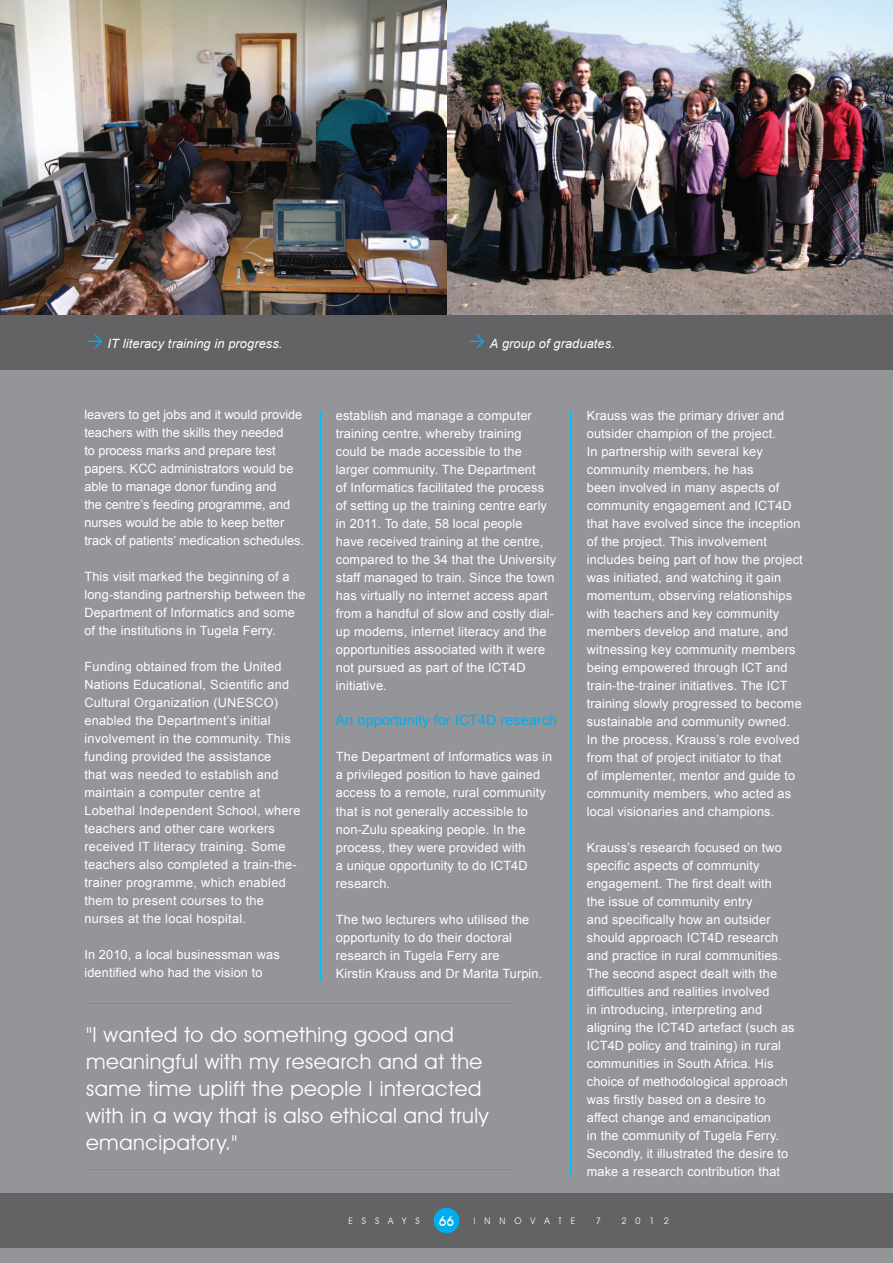
<style>
.page{position:relative;width:893px;height:1263px;background:#fff}
.page>*{position:absolute;margin:0;border:0;box-sizing:border-box;transform-origin:0 0}
.t1{font:21px/27px "Avant Garde IT Cby BT";letter-spacing:.025em;color:#fff}
.t2{font:14.25px "Arial";letter-spacing:.01em;color:#00aeef}
.t3{font:500 13.5px "Avant Garde IT Cby BT";color:#fff}
.t4{font:12.75px/18px "Arial";letter-spacing:.01em;color:#fff}
.t5{font:italic 12.75px "Arial";letter-spacing:.01em;color:#fff}
.t6{font:9px "Avant Garde IT Cby BT";letter-spacing:1em;color:#fff}
</style>
<div class="page">
<div style="left:0;top:370px;width:893px;height:893px;background:#939598"></div>
<div style="left:0;top:1193px;width:893px;height:54px;background:#636366"></div>
<hr style="left:320px;top:411px;width:1px;height:569px;background:#00baf1">
<hr style="left:570px;top:411px;width:1px;height:764px;background:#00baf1">
<hr style="left:85px;top:1003px;width:429px;height:1px;background:#00baf1">
<hr style="left:85px;top:1169px;width:429px;height:1px;background:#00baf1">
<img style="left:0;top:0;width:893px;height:316px">
<div style="left:0;top:316px;width:893px;height:54px;background:#636366"></div>
<div style="left:434px;top:1208px;width:25px;height:25px;background:#00aeef;border-radius:50%"></div>
<p class="t5" style="left:108px;top:335px;width:176px">IT literacy training in progress.</p>
<p class="t5" style="left:490px;top:335px;width:127px">A group of graduates.</p>
<p class="t4" style="left:84px;top:405px;width:221px">leavers to get jobs and it would provide teachers with the skills they needed<br>to process marks and prepare test papers. KCC administrators would be able to manage donor funding and<br>the centre’s feeding programme, and nurses would be able to keep better track of patients’ medication schedules.</p>
<p class="t4" style="left:84px;top:567px;width:223px">This visit marked the beginning of a long-standing partnership between the Department of Informatics and some of the institutions in Tugela Ferry.</p>
<p class="t4" style="left:84px;top:657px;width:218px">Funding obtained from the United Nations Educational, Scientific and Cultural Organization (UNESCO) enabled the Department’s initial involvement in the community. This funding provided the assistance<br>that was needed to establish and maintain a computer centre at Lobethal Independent School, where teachers and other care workers received IT literacy training. Some teachers also completed a train-the&shy;trainer programme, which enabled them to present courses to the nurses at the local hospital.</p>
<p class="t4" style="left:84px;top:945px;width:197px">In 2010, a local businessman was identified who had the vision to</p>
<p class="t4" style="left:336px;top:406px;width:222px">establish and manage a computer training centre, whereby training<br>could be made accessible to the larger community. The Department<br>of Informatics facilitated the process of setting up the training centre early in 2011. To date, 58 local people<br>have received training at the centre, compared to the 34 that the University staff managed to train. Since the town has virtually no internet access apart from a handful of slow and costly dial&shy;up modems, internet literacy and the opportunities associated with it were not pursued as part of the ICT4D initiative.</p>
<p class="t2" style="left:336px;top:711px;width:223px">An opportunity for ICT4D research</p>
<p class="t4" style="left:336px;top:748px;width:218px">The Department of Informatics was in a privileged position to have gained access to a remote, rural community that is not generally accessible to non-Zulu speaking people. In the process, they were provided with<br>a unique opportunity to do ICT4D research.</p>
<p class="t4" style="left:336px;top:910px;width:208px">The two lecturers who utilised the opportunity to do their doctoral research in Tugela Ferry are<br>Kirstin Krauss and Dr Marita Turpin.</p>
<h1 class="t1" style="left:86px;top:1020px;width:404px">"I wanted to do something good and meaningful with my research and at the same time uplift the people I interacted with in a way that is also ethical and truly emancipatory."</h1>
<p class="t4" style="left:587px;top:406px;width:217px">Krauss was the primary driver and outsider champion of the project.<br>In partnership with several key community members, he has<br>been involved in many aspects of community engagement and ICT4D that have evolved since the inception of the project. This involvement includes being part of how the project was initiated, and watching it gain momentum, observing relationships with teachers and key community members develop and mature, and witnessing key community members being empowered through ICT and train-the-trainer initiatives. The ICT training slowly progressed to become sustainable and community owned.<br>In the process, Krauss’s role evolved from that of project initiator to that<br>of implementer, mentor and guide to community members, who acted as local visionaries and champions.</p>
<p class="t4" style="left:587px;top:838px;width:209px">Krauss’s research focused on two specific aspects of community engagement. The first dealt with<br>the issue of community entry<br>and specifically how an outsider should approach ICT4D research and practice in rural communities.<br>The second aspect dealt with the difficulties and realities involved<br>in introducing, interpreting and aligning the ICT4D artefact (such as ICT4D policy and training) in rural communities in South Africa. His choice of methodological approach was firstly based on a desire to affect change and emancipation<br>in the community of Tugela Ferry.<br>Secondly, it illustrated the desire to make a research contribution that</p>
<p class="t6" style="left:348px;top:1215px;width:73px">ESSAYS</p>
<p class="t3" style="left:439px;top:1213px;width:17px">66</p>
<p class="t6" style="left:474px;top:1215px;width:103px">INNOVATE</p>
<p class="t6" style="left:596px;top:1215px;width:7px">7</p>
<p class="t6" style="left:621px;top:1215px;width:49px">2012</p>
</div>
